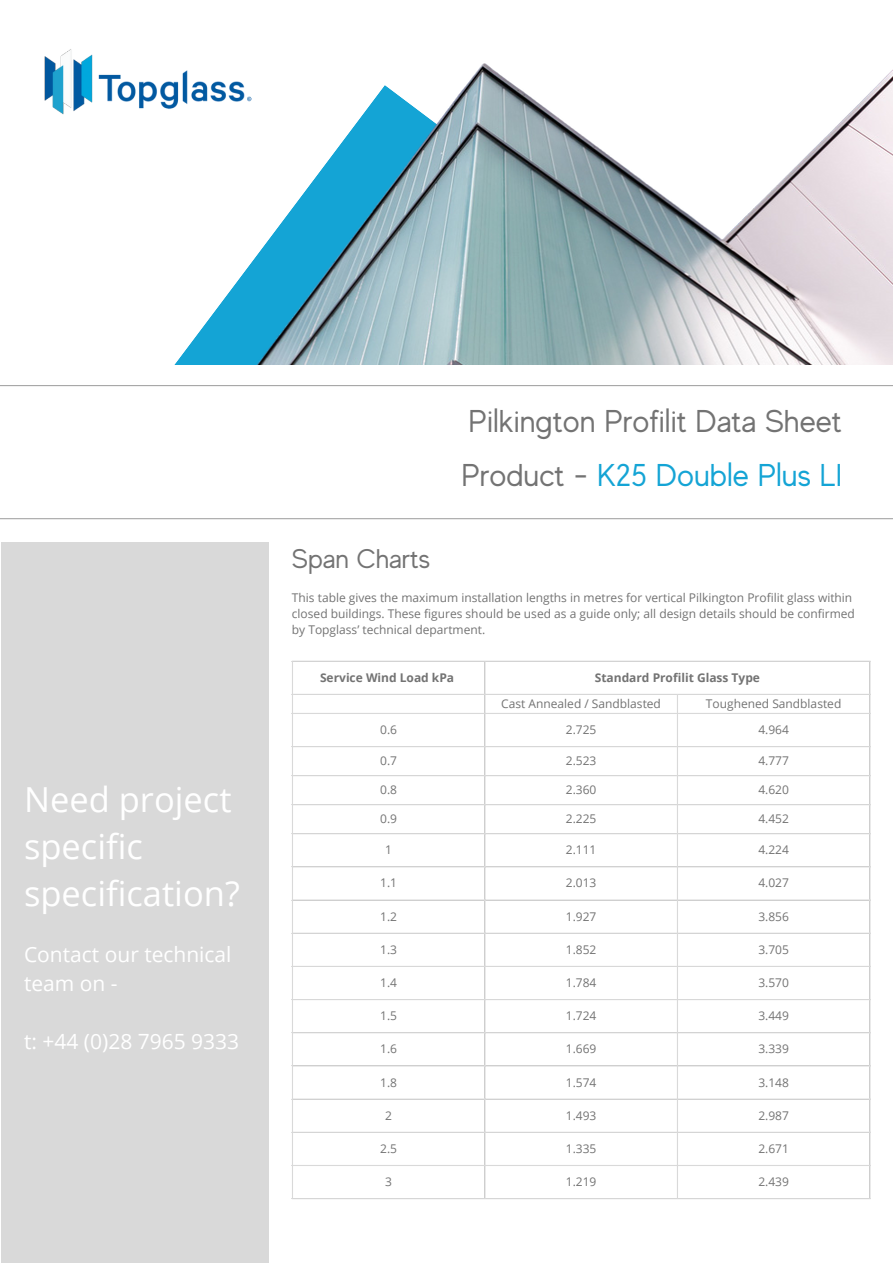
<style>
.page{position:relative;width:893px;height:1264px;background:#fff}
.page>*{position:absolute;margin:0;border:0;box-sizing:border-box;transform-origin:0 0}
.t1{font:34.5px/47.2px "Open Sans";color:#fff}
.t2{font:31.5px/54.4px "MADE Evolve Sans";color:#737373}
.t3{font:27px "MADE Evolve Sans";color:#737373}
.t4{font:21px/29.2px "Open Sans";color:#fff}
.t5{font:12px/16px "Open Sans";color:#737373}
.t6{font:700 12px "Open Sans";color:#737373}
.s1{color:#14a4d5}
</style>
<div class="page">
<img style="left:44px;top:49px;width:120px;height:66px">
<svg style="left:76px;top:85px;width:88px;height:30px"></svg>
<img style="left:164px;top:63px;width:728px;height:302px">
<hr style="left:0;top:385px;width:892px;height:1px;background:#a6a6a6">
<hr style="left:0;top:518px;width:892px;height:1px;background:#a6a6a6">
<div style="left:1px;top:542px;width:268px;height:720px;background:#d9d9d9"></div>
<hr style="left:292px;top:661px;width:1px;height:537px;background:#d9d9d9">
<hr style="left:484px;top:661px;width:1px;height:537px;background:#d9d9d9">
<hr style="left:676px;top:695px;width:2px;height:503px;background:#d9d9d9">
<hr style="left:869px;top:661px;width:1px;height:537px;background:#d9d9d9">
<hr style="left:292px;top:660px;width:578px;height:1px;background:#d9d9d9">
<hr style="left:292px;top:693px;width:578px;height:2px;background:#d9d9d9">
<hr style="left:292px;top:713px;width:578px;height:1px;background:#d9d9d9">
<hr style="left:292px;top:746px;width:578px;height:1px;background:#d9d9d9">
<hr style="left:292px;top:775px;width:578px;height:1px;background:#d9d9d9">
<hr style="left:292px;top:804px;width:578px;height:1px;background:#d9d9d9">
<hr style="left:292px;top:833px;width:578px;height:1px;background:#d9d9d9">
<hr style="left:292px;top:866px;width:578px;height:1px;background:#d9d9d9">
<hr style="left:292px;top:899px;width:578px;height:1px;background:#d9d9d9">
<hr style="left:292px;top:932px;width:578px;height:1px;background:#d9d9d9">
<hr style="left:292px;top:965px;width:578px;height:2px;background:#d9d9d9">
<hr style="left:292px;top:999px;width:578px;height:1px;background:#d9d9d9">
<hr style="left:292px;top:1032px;width:578px;height:1px;background:#d9d9d9">
<hr style="left:292px;top:1065px;width:578px;height:1px;background:#d9d9d9">
<hr style="left:292px;top:1098px;width:578px;height:1px;background:#d9d9d9">
<hr style="left:292px;top:1131px;width:578px;height:1px;background:#d9d9d9">
<hr style="left:292px;top:1164px;width:578px;height:1px;background:#d9d9d9">
<hr style="left:292px;top:1198px;width:578px;height:1px;background:#d9d9d9">
<h1 class="t1" style="left:24px;top:774px;width:217px">Need project specific specification?</h1>
<h3 class="t4" style="left:24px;top:938px;width:209px">Contact our technical team on -</h3>
<h3 class="t4" style="left:24px;top:1026px;width:217px">t: +44 (0)28 7965 9333</h3>
<h2 class="t2" style="left:461px;top:394px;width:382px">Pilkington Profilit Data Sheet<br>Product - <span class="s1">K25 Double Plus LI</span></h2>
<h3 class="t3" style="left:292px;top:544px;width:140px">Span Charts</h3>
<p class="t5" style="left:292px;top:589px;width:564px">This table gives the maximum installation lengths in metres for vertical Pilkington Profilit glass within closed buildings. These figures should be used as a guide only; all design details should be confirmed by Topglass’ technical department.</p>
<p class="t6" style="left:320px;top:669px;width:136px">Service Wind Load kPa</p>
<p class="t6" style="left:594px;top:669px;width:167px">Standard Profilit Glass Type</p>
<p class="t5" style="left:501px;top:695px;width:161px">Cast Annealed / Sandblasted</p>
<p class="t5" style="left:705px;top:695px;width:137px">Toughened Sandblasted</p>
<p class="t5" style="left:380px;top:721px;width:18px">0.6</p>
<p class="t5" style="left:566px;top:721px;width:32px">2.725</p>
<p class="t5" style="left:758px;top:721px;width:32px">4.964</p>
<p class="t5" style="left:380px;top:752px;width:18px">0.7</p>
<p class="t5" style="left:566px;top:752px;width:32px">2.523</p>
<p class="t5" style="left:758px;top:752px;width:32px">4.777</p>
<p class="t5" style="left:380px;top:781px;width:18px">0.8</p>
<p class="t5" style="left:566px;top:781px;width:32px">2.360</p>
<p class="t5" style="left:758px;top:781px;width:32px">4.620</p>
<p class="t5" style="left:380px;top:810px;width:18px">0.9</p>
<p class="t5" style="left:566px;top:810px;width:32px">2.225</p>
<p class="t5" style="left:758px;top:810px;width:32px">4.452</p>
<p class="t5" style="left:385px;top:841px;width:8px">1</p>
<p class="t5" style="left:566px;top:841px;width:32px">2.111</p>
<p class="t5" style="left:758px;top:841px;width:32px">4.224</p>
<p class="t5" style="left:380px;top:874px;width:18px">1.1</p>
<p class="t5" style="left:566px;top:874px;width:32px">2.013</p>
<p class="t5" style="left:758px;top:874px;width:32px">4.027</p>
<p class="t5" style="left:380px;top:907px;width:18px">1.2</p>
<p class="t5" style="left:566px;top:907px;width:32px">1.927</p>
<p class="t5" style="left:758px;top:907px;width:32px">3.856</p>
<p class="t5" style="left:380px;top:941px;width:18px">1.3</p>
<p class="t5" style="left:566px;top:941px;width:32px">1.852</p>
<p class="t5" style="left:758px;top:941px;width:32px">3.705</p>
<p class="t5" style="left:380px;top:974px;width:18px">1.4</p>
<p class="t5" style="left:566px;top:974px;width:32px">1.784</p>
<p class="t5" style="left:758px;top:974px;width:32px">3.570</p>
<p class="t5" style="left:380px;top:1007px;width:18px">1.5</p>
<p class="t5" style="left:566px;top:1007px;width:32px">1.724</p>
<p class="t5" style="left:758px;top:1007px;width:32px">3.449</p>
<p class="t5" style="left:380px;top:1040px;width:18px">1.6</p>
<p class="t5" style="left:566px;top:1040px;width:32px">1.669</p>
<p class="t5" style="left:758px;top:1040px;width:32px">3.339</p>
<p class="t5" style="left:380px;top:1073px;width:18px">1.8</p>
<p class="t5" style="left:566px;top:1073px;width:32px">1.574</p>
<p class="t5" style="left:758px;top:1073px;width:32px">3.148</p>
<p class="t5" style="left:385px;top:1106px;width:8px">2</p>
<p class="t5" style="left:566px;top:1106px;width:32px">1.493</p>
<p class="t5" style="left:758px;top:1106px;width:32px">2.987</p>
<p class="t5" style="left:380px;top:1140px;width:18px">2.5</p>
<p class="t5" style="left:566px;top:1140px;width:32px">1.335</p>
<p class="t5" style="left:758px;top:1140px;width:32px">2.671</p>
<p class="t5" style="left:385px;top:1173px;width:8px">3</p>
<p class="t5" style="left:566px;top:1173px;width:32px">1.219</p>
<p class="t5" style="left:758px;top:1173px;width:32px">2.439</p>
</div>
